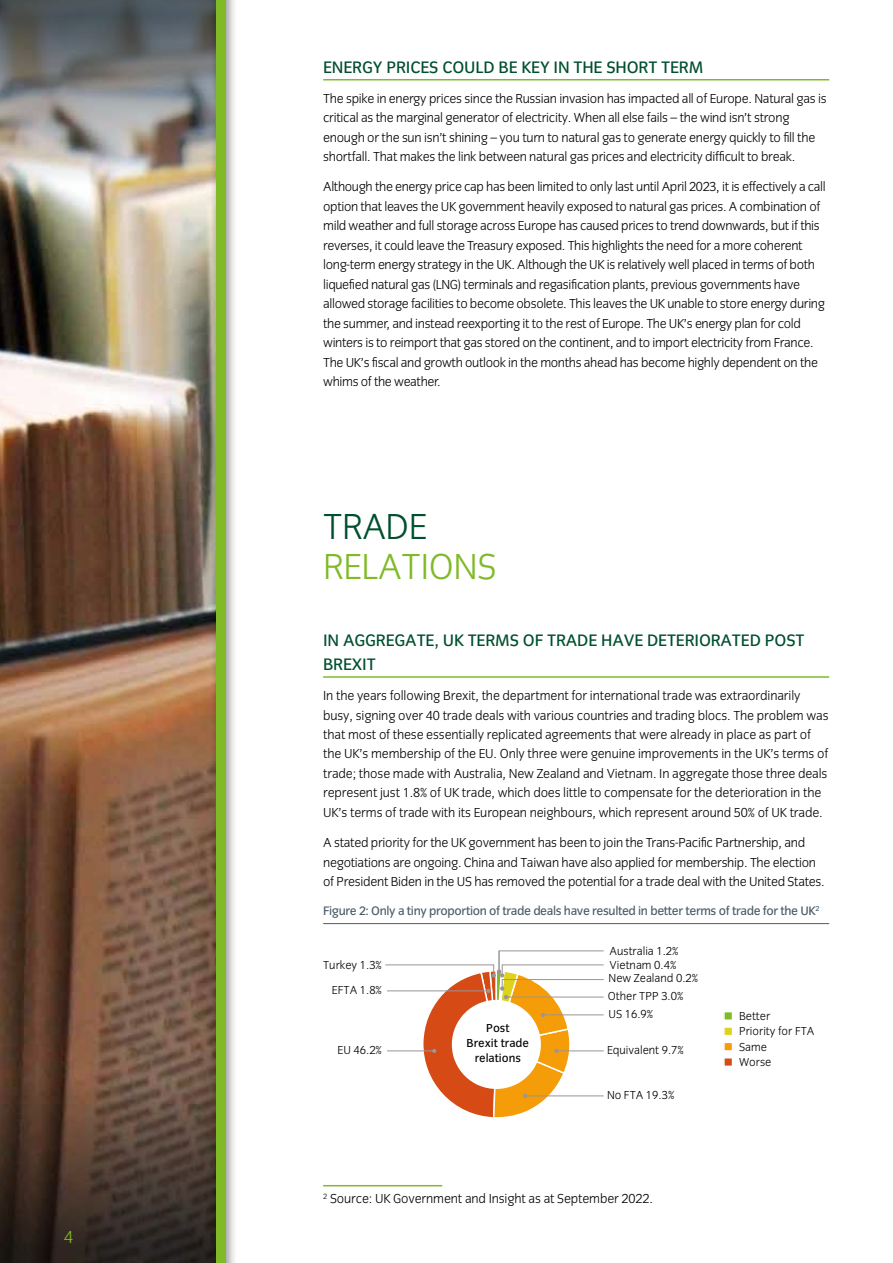
<style>
.page{position:relative;width:893px;height:1263px;background:#fff}
.page>*{position:absolute;margin:0;border:0;box-sizing:border-box;transform-origin:0 0}
.t1{font:37.5px "Congress Sans Light Std";letter-spacing:-.01em;color:#80ba27}
.t2{font:37.5px "Congress Sans Light Std";letter-spacing:-.01em;color:#004f2e}
.t3{font:18px "Congress Sans Light Std";color:#80ba27}
.t4{font:17.25px/24px "Congress Sans Std";letter-spacing:-.01em;color:#004f2e}
.t5{font:13.5px/19.5px "Congress Sans Light Std";letter-spacing:-.02em;color:#000}
.t6{font:12.75px "Congress Sans Std";letter-spacing:-.03em;color:#4b5c67}
.t7{font:12px/15.3px "Congress Sans Light Std";color:#000}
.t8{font:12px/15.3px "Congress Sans Std";color:#000;text-align:center}
</style>
<div class="page">
<img style="left:0;top:303px;width:210px;height:657px">
<svg style="left:0;top:960px;width:210px;height:303px;background:#564033"></svg>
<img style="left:0;top:0;width:210px;height:303px">
<div style="left:210px;top:0;width:28px;height:1263px;background:#000;opacity:.45"></div>
<div style="left:216px;top:0;width:9px;height:1263px;background:#80ba27"></div>
<hr style="left:323px;top:79px;width:506px;height:1px;background:#80ba27">
<hr style="left:323px;top:676px;width:506px;height:2px;background:#80ba27">
<hr style="left:323px;top:923px;width:506px;height:1px;background:#4b5c67">
<svg style="left:385px;top:950px;width:219px;height:168px"></svg>
<hr style="left:323px;top:1185px;width:119px;height:1px;background:#80ba27">
<h2 class="t3" style="left:64px;top:1227px;width:11px">4</h2>
<p class="t4" style="left:323px;top:55px;width:382px">ENERGY PRICES COULD BE KEY IN THE SHORT TERM</p>
<p class="t5" style="left:323px;top:89px;width:505px">The spike in energy prices since the Russian invasion has impacted all of Europe. Natural gas is critical as the marginal generator of electricity. When all else fails – the wind isn’t strong enough or the sun isn’t shining – you turn to natural gas to generate energy quickly to fill the shortfall. That makes the link between natural gas prices and electricity difficult to break.</p>
<p class="t5" style="left:323px;top:177px;width:504px">Although the energy price cap has been limited to only last until April 2023, it is effectively a call option that leaves the UK government heavily exposed to natural gas prices. A combination of mild weather and full storage across Europe has caused prices to trend downwards, but if this reverses, it could leave the Treasury exposed. This highlights the need for a more coherent long-term energy strategy in the UK. Although the UK is relatively well placed in terms of both liquefied natural gas (LNG) terminals and regasification plants, previous governments have allowed storage facilities to become obsolete. This leaves the UK unable to store energy during the summer, and instead reexporting it to the rest of Europe. The UK’s energy plan for cold winters is to reimport that gas stored on the continent, and to import electricity from France.<br>The UK’s fiscal and growth outlook in the months ahead has become highly dependent on the whims of the weather.</p>
<h1 class="t2" style="left:323px;top:506px;width:106px">TRADE</h1>
<h1 class="t1" style="left:323px;top:546px;width:175px">RELATIONS</h1>
<p class="t4" style="left:323px;top:628px;width:483px">IN AGGREGATE, UK TERMS OF TRADE HAVE DETERIORATED POST<br>BREXIT</p>
<p class="t5" style="left:323px;top:686px;width:507px">In the years following Brexit, the department for international trade was extraordinarily busy, signing over 40 trade deals with various countries and trading blocs. The problem was that most of these essentially replicated agreements that were already in place as part of the UK’s membership of the EU. Only three were genuine improvements in the UK’s terms of trade; those made with Australia, New Zealand and Vietnam. In aggregate those three deals represent just 1.8% of UK trade, which does little to compensate for the deterioration in the UK’s terms of trade with its European neighbours, which represent around 50% of UK trade.</p>
<p class="t5" style="left:323px;top:833px;width:503px">A stated priority for the UK government has been to join the Trans-Pacific Partnership, and negotiations are ongoing. China and Taiwan have also applied for membership. The election of President Biden in the US has removed the potential for a trade deal with the United States.</p>
<p class="t6" style="left:323px;top:903px;width:498px">Figure 2: Only a tiny proportion of trade deals have resulted in better terms of trade for the UK<sup>2</sup></p>
<p class="t7" style="left:323px;top:957px;width:60px">Turkey 1.3%</p>
<p class="t7" style="left:332px;top:983px;width:52px">EFTA 1.8%</p>
<p class="t7" style="left:609px;top:944px;width:91px;line-height:13.6px">Australia 1.2%<br>Vietnam 0.4%<br>New Zealand 0.2%</p>
<p class="t7" style="left:608px;top:988px;width:77px;line-height:17.9px">Other TPP 3.0%<br>US 16.9%</p>
<p class="t8" style="left:467px;top:1020px;width:64px">Post<br>Brexit trade relations</p>
<p class="t7" style="left:337px;top:1043px;width:46px">EU 46.2%</p>
<p class="t7" style="left:607px;top:1043px;width:78px">Equivalent 9.7%</p>
<p class="t7" style="left:607px;top:1088px;width:69px">No FTA 19.3%</p>
<p class="t5" style="left:323px;top:1189px;width:331px"><sup>2</sup> Source: UK Government and Insight as at September 2022.</p>
<p class="t7" style="left:739px;top:1008px;width:77px">Better<br>Priority for FTA<br>Same<br>Worse</p>
</div>
